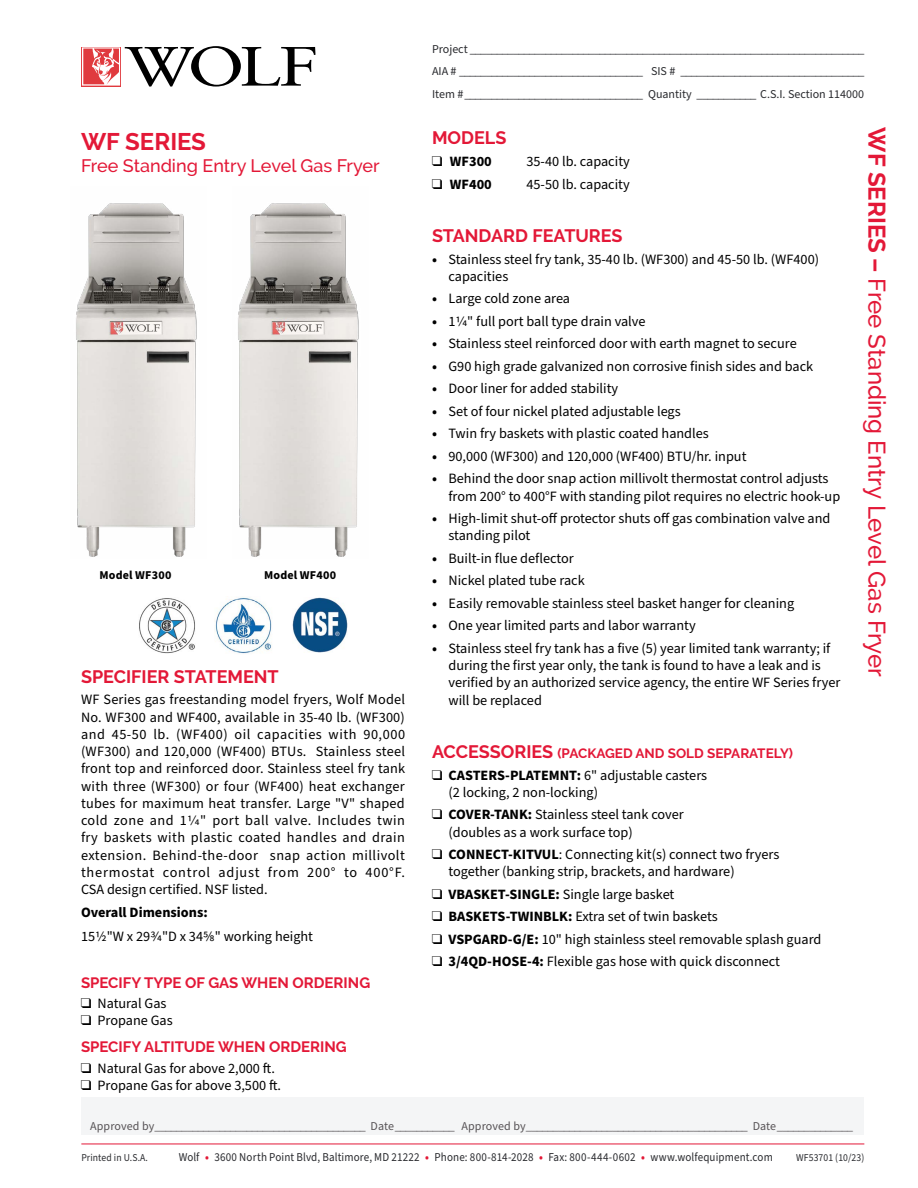
<style>
.page{position:relative;width:918px;height:1188px;background:#fff}
.page>*{position:absolute;margin:0;border:0;box-sizing:border-box;transform-origin:0 0}
.t1{font:500 24px "Raleway";color:#e31837}
.t2{font:700 24px "Raleway";color:#e31837}
.t3{font:700 18px "Raleway";color:#e31837}
.t4{font:500 18px "Raleway";color:#e31837}
.t5{font:700 15px "Raleway";color:#e31837}
.t6{font:14.25px/17.2px "Source Sans Pro";color:#000}
.t7{font:700 14.25px "Source Sans Pro";color:#000}
.t8{font:700 13.5px "Raleway";color:#e31837}
.t9{font:12px/22.5px "Source Sans Pro";letter-spacing:.005em;color:#292a2e;text-align:justify}
.t10{font:12px "Source Sans Pro";letter-spacing:.005em;color:#575356}
.t11{font:12px "Source Sans Pro";letter-spacing:.005em;color:#292a2e;scale:.92 1}
.t12{font:700 12px "Source Sans Pro";letter-spacing:.02em;color:#000}
.t13{font:10.5px "Source Sans Pro";letter-spacing:.01em;color:#292a2e;scale:.92 1}
.s1{font-weight:700}
.s2{font-size:18px}
.s3{font-weight:700;color:#e31837}
</style>
<div class="page">
<div style="left:81px;top:47px;width:40px;height:39px;background:#e03a3e"></div>
<svg style="left:82px;top:46px;width:234px;height:41px"></svg>
<div style="left:81px;top:1097px;width:783px;height:38px;background:#f4f5f6"></div>
<hr style="left:81px;top:1144px;width:783px;height:1px;background:#e31837">
<img style="left:76px;top:203px;width:121px;height:354px">
<img style="left:238px;top:203px;width:121px;height:354px">
<img style="left:215px;top:597px;width:57px;height:57px">
<img style="left:139px;top:598px;width:56px;height:56px">
<img style="left:292px;top:598px;width:55px;height:55px">
<h1 class="t2" style="left:81px;top:128px;width:127px">WF SERIES</h1>
<p class="t4" style="left:81px;top:156px;width:300px">Free Standing Entry Level Gas Fryer</p>
<p class="t12" style="left:99px;top:567px;width:74px">Model WF300</p>
<p class="t12" style="left:264px;top:567px;width:74px">Model WF400</p>
<p class="t3" style="left:81px;top:666px;width:199px">SPECIFIER STATEMENT</p>
<p class="t6" style="left:81px;top:691px;width:326px;text-align:justify">WF Series gas freestanding model fryers, Wolf Model No. WF300 and WF400, available in 35-40 lb. (WF300) and 45-50 lb. (WF400) oil capacities with 90,000 (WF300) and 120,000 (WF400) BTUs. Stainless steel front top and reinforced door. Stainless steel fry tank with three (WF300) or four (WF400) heat exchanger tubes for maximum heat transfer. Large "V" shaped cold zone and 11/4" port ball valve. Includes twin fry baskets with plastic coated handles and drain extension. Behind-the-door snap action millivolt thermostat control adjust from 200° to 400°F.<br>CSA design certified. NSF listed.</p>
<p class="t7" style="left:81px;top:903px;width:128px">Overall Dimensions:</p>
<p class="t6" style="left:81px;top:928px;width:234px">151/2"W x 293/4"D x 345/8" working height</p>
<p class="t5" style="left:81px;top:974px;width:291px">SPECIFY TYPE OF GAS WHEN ORDERING</p>
<p class="t6" style="left:81px;top:995px;width:87px">❑ Natural Gas</p>
<p class="t6" style="left:81px;top:1012px;width:93px">❑ Propane Gas</p>
<p class="t5" style="left:81px;top:1039px;width:267px">SPECIFY ALTITUDE WHEN ORDERING</p>
<p class="t6" style="left:81px;top:1060px;width:196px">❑ Natural Gas for above 2,000 ft.</p>
<p class="t6" style="left:81px;top:1077px;width:202px">❑ Propane Gas for above 3,500 ft.</p>
<p class="t9" style="left:432px;top:38px;width:434px">Project _________________________________________________________________________ AIA # __________________________________ SIS # __________________________________ Item #_________________________________ Quantity ___________ C.S.I. Section 114000</p>
<p class="t3" style="left:432px;top:128px;width:76px">MODELS</p>
<p class="t7" style="left:432px;top:152px;width:61px">❑ WF300</p>
<p class="t6" style="left:526px;top:153px;width:105px">35-40 lb. capacity</p>
<p class="t7" style="left:432px;top:174px;width:61px">❑ WF400</p>
<p class="t6" style="left:526px;top:176px;width:105px">45-50 lb. capacity</p>
<p class="t3" style="left:432px;top:225px;width:192px">STANDARD FEATURES</p>
<p class="t6" style="left:449px;top:251px;width:372px;text-indent:-17px"><span class="s1">•</span> Stainless steel fry tank, 35-40 lb. (WF300) and 45-50 lb. (WF400) capacities</p>
<p class="t6" style="left:432px;top:290px;width:140px"><span class="s1">•</span> Large cold zone area</p>
<p class="t6" style="left:432px;top:313px;width:215px"><span class="s1">•</span> 11/4" full port ball type drain valve</p>
<p class="t6" style="left:432px;top:335px;width:366px"><span class="s1">•</span> Stainless steel reinforced door with earth magnet to secure</p>
<p class="t6" style="left:432px;top:358px;width:383px"><span class="s1">•</span> G90 high grade galvanized non corrosive finish sides and back</p>
<p class="t6" style="left:432px;top:380px;width:188px"><span class="s1">•</span> Door liner for added stability</p>
<p class="t6" style="left:432px;top:403px;width:250px"><span class="s1">•</span> Set of four nickel plated adjustable legs</p>
<p class="t6" style="left:432px;top:425px;width:278px"><span class="s1">•</span> Twin fry baskets with plastic coated handles</p>
<p class="t6" style="left:432px;top:448px;width:316px"><span class="s1">•</span> 90,000 (WF300) and 120,000 (WF400) BTU/hr. input</p>
<p class="t6" style="left:449px;top:470px;width:393px;text-indent:-17px"><span class="s1">•</span> Behind the door snap action millivolt thermostat control adjusts from 200° to 400°F with standing pilot requires no electric hook-up</p>
<p class="t6" style="left:449px;top:510px;width:383px;text-indent:-17px"><span class="s1">•</span> High-limit shut-off protector shuts off gas combination valve and standing pilot</p>
<p class="t6" style="left:432px;top:550px;width:143px"><span class="s1">•</span> Built-in flue deflector</p>
<p class="t6" style="left:432px;top:572px;width:154px"><span class="s1">•</span> Nickel plated tube rack</p>
<p class="t6" style="left:432px;top:595px;width:364px"><span class="s1">•</span> Easily removable stainless steel basket hanger for cleaning</p>
<p class="t6" style="left:432px;top:617px;width:265px"><span class="s1">•</span> One year limited parts and labor warranty</p>
<p class="t6" style="left:449px;top:640px;width:393px;text-indent:-17px"><span class="s1">•</span> Stainless steel fry tank has a five (5) year limited tank warranty; if during the first year only, the tank is found to have a leak and is verified by an authorized service agency, the entire WF Series fryer will be replaced</p>
<p class="t8" style="left:432px;top:745px;width:363px"><span class="s2">ACCESSORIES</span> (PACKAGED AND SOLD SEPARATELY)</p>
<p class="t6" style="left:449px;top:767px;width:260px;text-indent:-17px">❑ <span class="s1">CASTERS-PLATEMNT:</span> 6" adjustable casters (2 locking, 2 non-locking)</p>
<p class="t6" style="left:449px;top:806px;width:237px;text-indent:-17px">❑ <span class="s1">COVER-TANK:</span> Stainless steel tank cover (doubles as a work surface top)</p>
<p class="t6" style="left:449px;top:846px;width:332px;text-indent:-17px">❑ <span class="s1">CONNECT-KITVUL</span>: Connecting kit(s) connect two fryers together (banking strip, brackets, and hardware)</p>
<p class="t6" style="left:432px;top:886px;width:244px">❑ <span class="s1">VBASKET-SINGLE:</span> Single large basket</p>
<p class="t6" style="left:432px;top:908px;width:287px">❑ <span class="s1">BASKETS-TWINBLK:</span> Extra set of twin baskets</p>
<p class="t6" style="left:432px;top:931px;width:391px">❑ <span class="s1">VSPGARD-G/E:</span> 10" high stainless steel removable splash guard</p>
<p class="t6" style="left:432px;top:953px;width:350px">❑ <span class="s1">3/4QD-HOSE-4:</span> Flexible gas hose with quick disconnect</p>
<h1 class="t1" style="left:891px;top:127px;width:551px;rotate:90deg"><span class="s1">WF SERIES –</span> Free Standing Entry Level Gas Fryer</h1>
<p class="t10" style="left:90px;top:1118px;width:764px">Approved by_______________________________________ Date___________ Approved by_________________________________________ Date______________</p>
<p class="t13" style="left:81px;top:1150px;width:74px">Printed in U.S.A.</p>
<p class="t11" style="left:179px;top:1149px;width:647px">Wolf <span class="s3">•</span> 3600 North Point Blvd, Baltimore, MD 21222 <span class="s3">•</span> Phone: 800-814-2028 <span class="s3">•</span> Fax: 800-444-0602 <span class="s3">•</span> www.wolfequipment.com</p>
<p class="t13" style="left:796px;top:1150px;width:76px">WF53701 (10/23)</p>
</div>
